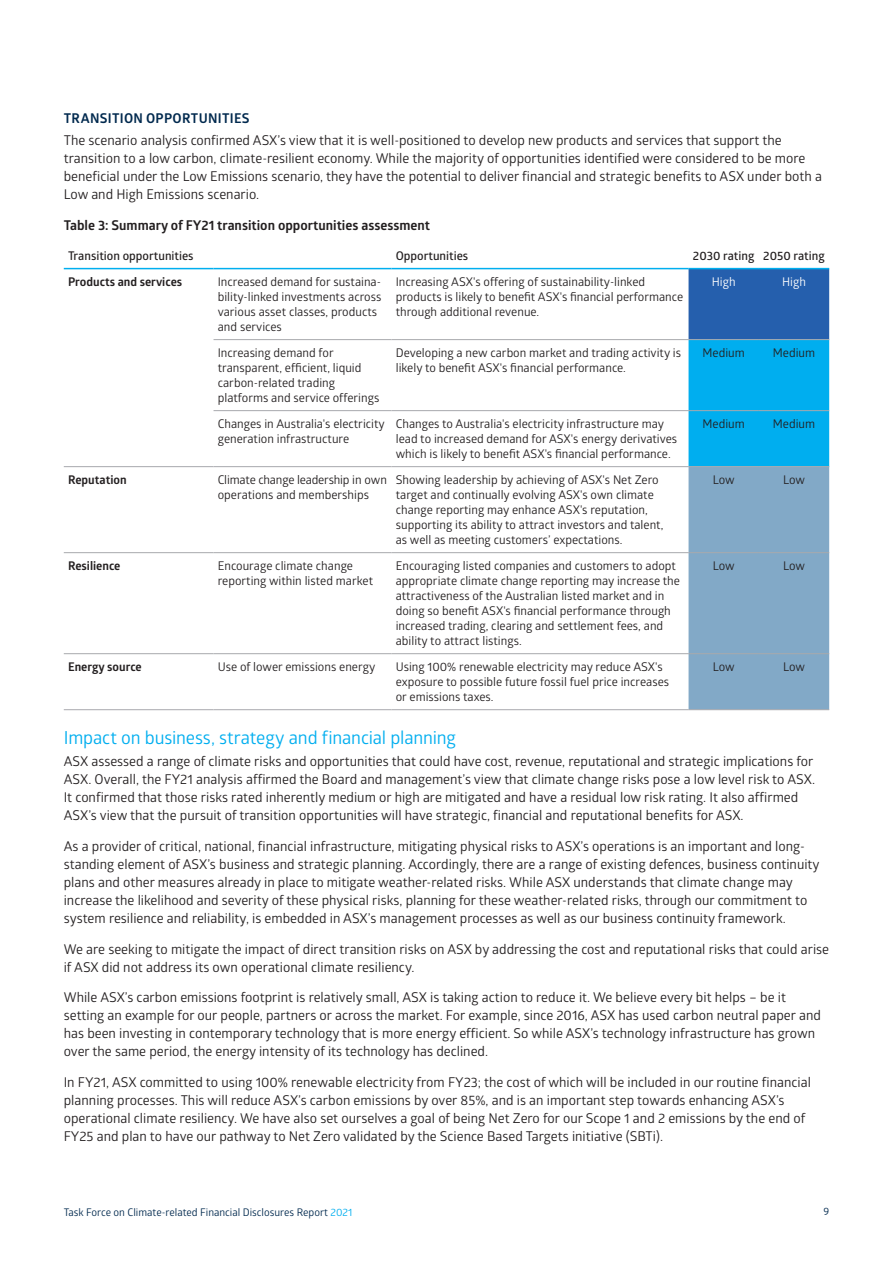
<style>
.page{position:relative;width:893px;height:1263px;background:#fff}
.page>*{position:absolute;margin:0;border:0;box-sizing:border-box;transform-origin:0 0}
.Heading_1{font:18px "Glober";letter-spacing:-.01em;color:#00aeef}
.Body{font:13.5px/18px "Glober";color:#231f20}
.Body-2{font:700 13.5px "Glober";color:#231f20}
.Heading_2{font:700 13.5px "Glober";letter-spacing:.025em;color:#00294e}
.Table_body_copy{font:12px/15px "Glober";color:#231f20}
.Table_heading{font:600 12px "Glober";color:#231f20}
.Table_body_copy-2{font:700 12px "Glober";color:#231f20}
.Table_body_copy-3{font:12px "Glober";color:#fff}
.t1{font:10.5px "Glober";color:#00294e}
.s1{color:#00aeef}
</style>
<div class="page">
<svg style="left:64px;top:269px;width:624px;height:386px"></svg>
<svg style="left:688px;top:269px;width:141px;height:440px"></svg>
<hr style="left:64px;top:466px;width:150px;height:1px;background:#a8a9ad">
<hr style="left:214px;top:466px;width:178px;height:1px;background:#a8a9ad">
<hr style="left:392px;top:466px;width:296px;height:1px;background:#a8a9ad">
<hr style="left:688px;top:466px;width:71px;height:1px;background:#a8a9ad">
<hr style="left:759px;top:466px;width:70px;height:1px;background:#a8a9ad">
<hr style="left:64px;top:552px;width:150px;height:1px;background:#a8a9ad">
<hr style="left:214px;top:552px;width:178px;height:1px;background:#a8a9ad">
<hr style="left:392px;top:552px;width:296px;height:1px;background:#a8a9ad">
<hr style="left:688px;top:552px;width:71px;height:1px;background:#a8a9ad">
<hr style="left:759px;top:552px;width:70px;height:1px;background:#a8a9ad">
<hr style="left:64px;top:653px;width:150px;height:1px;background:#a8a9ad">
<hr style="left:214px;top:653px;width:178px;height:1px;background:#a8a9ad">
<hr style="left:392px;top:653px;width:296px;height:1px;background:#a8a9ad">
<hr style="left:688px;top:653px;width:71px;height:1px;background:#a8a9ad">
<hr style="left:759px;top:653px;width:70px;height:1px;background:#a8a9ad">
<hr style="left:64px;top:709px;width:150px;height:1px;background:#a8a9ad">
<hr style="left:214px;top:709px;width:178px;height:1px;background:#a8a9ad">
<hr style="left:392px;top:709px;width:296px;height:1px;background:#a8a9ad">
<hr style="left:688px;top:709px;width:71px;height:1px;background:#a8a9ad">
<hr style="left:759px;top:709px;width:70px;height:1px;background:#a8a9ad">
<hr style="left:64px;top:268px;width:150px;height:1px;background:#00aeef">
<hr style="left:214px;top:268px;width:178px;height:1px;background:#00aeef">
<hr style="left:392px;top:268px;width:296px;height:1px;background:#00aeef">
<hr style="left:688px;top:268px;width:71px;height:1px;background:#00aeef">
<hr style="left:759px;top:268px;width:70px;height:1px;background:#00aeef">
<hr style="left:214px;top:339px;width:178px;height:1px;background:#a8a9ad">
<hr style="left:392px;top:339px;width:296px;height:1px;background:#a8a9ad">
<hr style="left:688px;top:339px;width:71px;height:1px;background:#a8a9ad">
<hr style="left:759px;top:339px;width:70px;height:1px;background:#a8a9ad">
<hr style="left:214px;top:410px;width:178px;height:1px;background:#a8a9ad">
<hr style="left:392px;top:410px;width:296px;height:1px;background:#a8a9ad">
<hr style="left:688px;top:410px;width:71px;height:1px;background:#a8a9ad">
<hr style="left:759px;top:410px;width:70px;height:1px;background:#a8a9ad">
<p class="Heading_2" style="left:64px;top:109px;width:187px">TRANSITION OPPORTUNITIES</p>
<p class="Body" style="left:64px;top:131px;width:760px">The scenario analysis confirmed ASX’s view that it is well-positioned to develop new products and services that support the transition to a low carbon, climate-resilient economy. While the majority of opportunities identified were considered to be more beneficial under the Low Emissions scenario, they have the potential to deliver financial and strategic benefits to ASX under both a Low and High Emissions scenario.</p>
<p class="Body-2" style="left:64px;top:216px;width:368px">Table 3: Summary of FY21 transition opportunities assessment</p>
<p class="Table_heading" style="left:68px;top:247px;width:127px">Transition opportunities</p>
<p class="Table_heading" style="left:396px;top:247px;width:74px">Opportunities</p>
<p class="Table_heading" style="left:693px;top:247px;width:63px">2030 rating</p>
<p class="Table_heading" style="left:763px;top:247px;width:63px">2050 rating</p>
<p class="Table_body_copy-2" style="left:68px;top:273px;width:116px">Products and services</p>
<p class="Table_body_copy" style="left:218px;top:274px;width:165px">Increased demand for sustaina&shy;bility-linked investments across various asset classes, products and services</p>
<p class="Table_body_copy" style="left:396px;top:274px;width:289px">Increasing ASX's offering of sustainability-linked products is likely to benefit ASX's financial performance through additional revenue.</p>
<p class="Table_body_copy-3" style="left:712px;top:273px;width:25px">High</p>
<p class="Table_body_copy-3" style="left:782px;top:273px;width:25px">High</p>
<p class="Table_body_copy" style="left:218px;top:345px;width:163px">Increasing demand for transparent, efficient, liquid carbon-related trading platforms and service offerings</p>
<p class="Table_body_copy" style="left:396px;top:345px;width:287px">Developing a new carbon market and trading activity is likely to benefit ASX's financial performance.</p>
<p class="Table_body_copy" style="left:703px;top:345px;width:44px">Medium</p>
<p class="Table_body_copy" style="left:773px;top:345px;width:44px">Medium</p>
<p class="Table_body_copy" style="left:218px;top:416px;width:168px">Changes in Australia's electricity generation infrastructure</p>
<p class="Table_body_copy" style="left:396px;top:416px;width:283px">Changes to Australia's electricity infrastructure may lead to increased demand for ASX's energy derivatives which is likely to benefit ASX's financial performance.</p>
<p class="Table_body_copy" style="left:703px;top:416px;width:44px">Medium</p>
<p class="Table_body_copy" style="left:773px;top:416px;width:44px">Medium</p>
<p class="Table_body_copy-2" style="left:68px;top:471px;width:60px">Reputation</p>
<p class="Table_body_copy" style="left:218px;top:472px;width:171px">Climate change leadership in own operations and memberships</p>
<p class="Table_body_copy" style="left:396px;top:472px;width:269px">Showing leadership by achieving of ASX's Net Zero target and continually evolving ASX's own climate change reporting may enhance ASX's reputation, supporting its ability to attract investors and talent, as well as meeting customers’ expectations.</p>
<p class="Table_body_copy" style="left:713px;top:472px;width:23px">Low</p>
<p class="Table_body_copy" style="left:783px;top:472px;width:23px">Low</p>
<p class="Table_body_copy-2" style="left:68px;top:557px;width:54px">Resilience</p>
<p class="Table_body_copy" style="left:218px;top:558px;width:157px">Encourage climate change reporting within listed market</p>
<p class="Table_body_copy" style="left:396px;top:558px;width:286px">Encouraging listed companies and customers to adopt appropriate climate change reporting may increase the attractiveness of the Australian listed market and in doing so benefit ASX's financial performance through increased trading, clearing and settlement fees, and ability to attract listings.</p>
<p class="Table_body_copy" style="left:713px;top:558px;width:23px">Low</p>
<p class="Table_body_copy" style="left:783px;top:558px;width:23px">Low</p>
<p class="Table_body_copy-2" style="left:68px;top:658px;width:75px">Energy source</p>
<p class="Table_body_copy" style="left:218px;top:659px;width:159px">Use of lower emissions energy</p>
<p class="Table_body_copy" style="left:396px;top:659px;width:275px">Using 100% renewable electricity may reduce ASX's exposure to possible future fossil fuel price increases or emissions taxes.</p>
<p class="Table_body_copy" style="left:713px;top:659px;width:23px">Low</p>
<p class="Table_body_copy" style="left:783px;top:659px;width:23px">Low</p>
<p class="Heading_1" style="left:64px;top:725px;width:394px">Impact on business, strategy and financial planning</p>
<p class="Body" style="left:64px;top:752px;width:753px">ASX assessed a range of climate risks and opportunities that could have cost, revenue, reputational and strategic implications for ASX. Overall, the FY21 analysis affirmed the Board and management’s view that climate change risks pose a low level risk to ASX.<br>It confirmed that those risks rated inherently medium or high are mitigated and have a residual low risk rating. It also affirmed ASX’s view that the pursuit of transition opportunities will have strategic, financial and reputational benefits for ASX.</p>
<p class="Body" style="left:64px;top:836px;width:757px">As a provider of critical, national, financial infrastructure, mitigating physical risks to ASX’s operations is an important and long&shy;standing element of ASX’s business and strategic planning. Accordingly, there are a range of existing defences, business continuity plans and other measures already in place to mitigate weather-related risks. While ASX understands that climate change may increase the likelihood and severity of these physical risks, planning for these weather-related risks, through our commitment to system resilience and reliability, is embedded in ASX’s management processes as well as our business continuity framework.</p>
<p class="Body" style="left:64px;top:939px;width:767px">We are seeking to mitigate the impact of direct transition risks on ASX by addressing the cost and reputational risks that could arise if ASX did not address its own operational climate resiliency.</p>
<p class="Body" style="left:64px;top:988px;width:759px">While ASX’s carbon emissions footprint is relatively small, ASX is taking action to reduce it. We believe every bit helps – be it setting an example for our people, partners or across the market. For example, since 2016, ASX has used carbon neutral paper and has been investing in contemporary technology that is more energy efficient. So while ASX’s technology infrastructure has grown over the same period, the energy intensity of its technology has declined.</p>
<p class="Body" style="left:64px;top:1073px;width:749px">In FY21, ASX committed to using 100% renewable electricity from FY23; the cost of which will be included in our routine financial planning processes. This will reduce ASX’s carbon emissions by over 85%, and is an important step towards enhancing ASX’s operational climate resiliency. We have also set ourselves a goal of being Net Zero for our Scope 1 and 2 emissions by the end of FY25 and plan to have our pathway to Net Zero validated by the Science Based Targets initiative (SBTi).</p>
<p class="t1" style="left:64px;top:1204px;width:290px">Task Force on Climate-related Financial Disclosures Report <span class="s1">2021</span></p>
<p class="t1" style="left:823px;top:1204px;width:7px">9</p>
</div>
